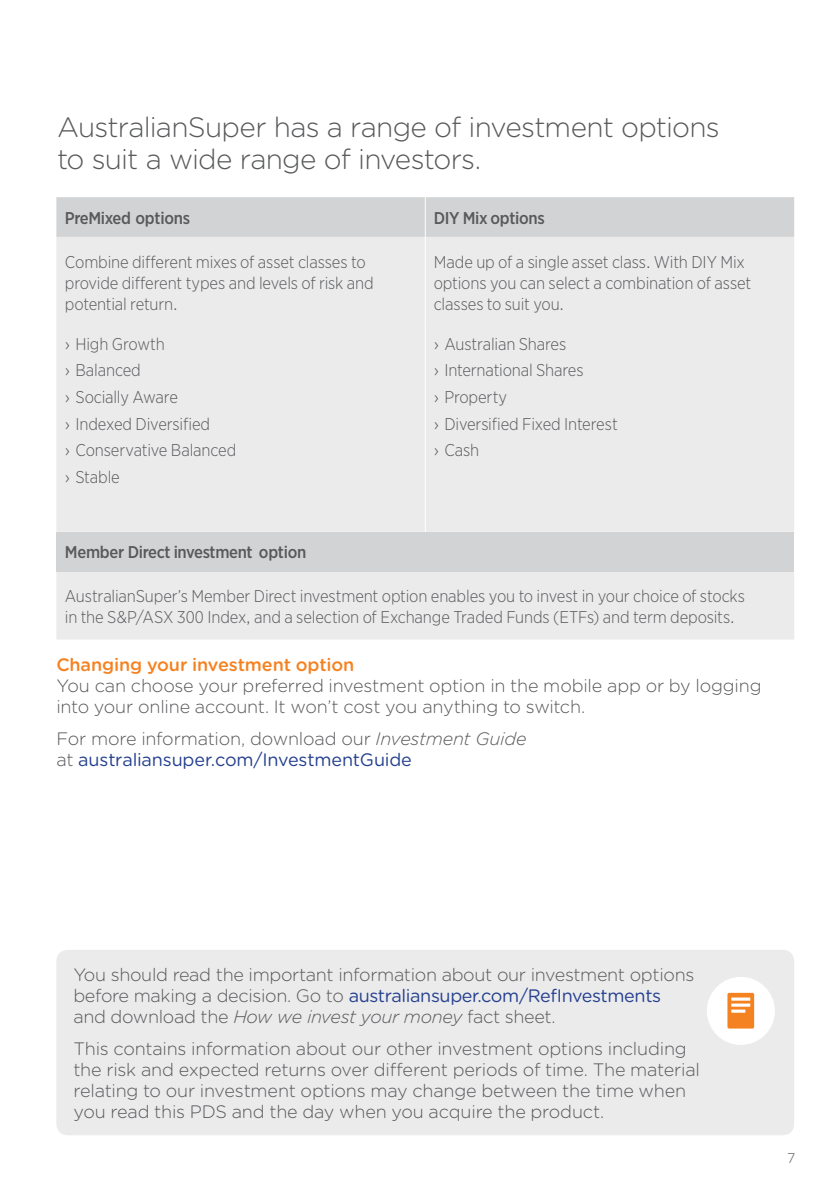
<style>
.page{position:relative;width:840px;height:1191px;background:#fff}
.page>*{position:absolute;margin:0;border:0;box-sizing:border-box;transform-origin:0 0}
.t1{font:300 28px/32px "Gotham Rounded";letter-spacing:-.03em;color:#58595b}
.t2{font:300 18px/21px "Gotham Rounded";letter-spacing:-.015em;color:#58595b}
.t3{font:18px/21px "Gotham Rounded";letter-spacing:-.01em;color:#25408f}
.t4{font:500 18px "Gotham Rounded";letter-spacing:-.005em;color:#f58220}
.t5{font:300 17px/26.6px "Gotham Narrow";letter-spacing:-.01em;color:#58595b}
.t6{font:500 17px "Gotham Narrow";letter-spacing:-.02em;color:#58595b}
.t7{font:300 14px "Gotham Rounded";color:#58595b}
.s1{font-family:"Gotham Rounded"}
.s2{font-weight:300;color:#58595b}
.s3{font-weight:300;font-style:italic;color:#58595b}
.s4{font-weight:400;color:#25408f}
.s5{font-style:italic}
</style>
<div class="page">
<div style="left:56px;top:197px;width:737px;height:40px;background:#d1d3d4"></div>
<div style="left:56px;top:237px;width:737px;height:402px;background:#ebebec"></div>
<div style="left:56px;top:532px;width:737px;height:39px;background:#d1d3d4"></div>
<hr style="left:424px;top:197px;width:1px;height:40px;background:#fff">
<hr style="left:424px;top:237px;width:1px;height:91px;background:#fff">
<hr style="left:424px;top:328px;width:1px;height:204px;background:#fff">
<div style="left:56px;top:949px;width:737px;height:186px;background:#ebebec;border-radius:11px"></div>
<div style="left:706px;top:977px;width:68px;height:68px;background:#fff;border-radius:50%"></div>
<div style="left:727px;top:992px;width:26px;height:36px;background:#f58220;border-radius:2px"></div>
<hr style="left:730px;top:997px;width:19px;height:3px;background:#fff">
<hr style="left:730px;top:1003px;width:19px;height:3px;background:#fff">
<hr style="left:730px;top:1009px;width:15px;height:3px;background:#fff">
<h1 class="t1" style="left:57px;top:110px;width:663px">AustralianSuper has a range of investment options to suit a wide range of investors.</h1>
<p class="t6" style="left:65px;top:207px;width:127px">PreMixed options</p>
<p class="t6" style="left:433px;top:207px;width:113px">DIY Mix options</p>
<p class="t5" style="left:65px;top:251px;width:310px;line-height:21px">Combine different mixes of asset classes to provide different types and levels of risk and potential return.</p>
<p class="t5" style="left:433px;top:251px;width:319px;line-height:21px">Made up of a single asset class. With DIY Mix options you can select a combination of asset classes to suit you.</p>
<p class="t5" style="left:65px;top:330px;width:173px"><span class="s1">›</span> High Growth<br><span class="s1">›</span> Balanced<br><span class="s1">›</span> Socially Aware<br><span class="s1">›</span> Indexed Diversified<br><span class="s1">›</span> Conservative Balanced <span class="s1">›</span> Stable</p>
<p class="t5" style="left:433px;top:330px;width:185px"><span class="s1">›</span> Australian Shares<br><span class="s1">›</span> International Shares<br><span class="s1">›</span> Property<br><span class="s1">›</span> Diversified Fixed Interest <span class="s1">›</span> Cash</p>
<p class="t6" style="left:65px;top:542px;width:243px">Member Direct investment option</p>
<p class="t5" style="left:65px;top:585px;width:681px;line-height:21px">AustralianSuper’s Member Direct investment option enables you to invest in your choice of stocks in the S&amp;P/ASX 300 Index, and a selection of Exchange Traded Funds (ETFs) and term deposits.</p>
<p class="t4" style="left:56px;top:651px;width:299px">Changing your investment option</p>
<p class="t2" style="left:56px;top:674px;width:706px">You can choose your preferred investment option in the mobile app or by logging into your online account. It won’t cost you anything to switch.</p>
<p class="t3" style="left:56px;top:727px;width:471px"><span class="s2">For more information, download our</span> <span class="s3">Investment Guide </span><span class="s2">at</span> australiansuper.com/InvestmentGuide</p>
<p class="t2" style="left:73px;top:963px;width:622px">You should read the important information about our investment options before making a decision. Go to <span class="s4">australiansuper.com/RefInvestments </span>and download the <span class="s5">How we invest your money</span> fact sheet.</p>
<p class="t2" style="left:73px;top:1037px;width:627px">This contains information about our other investment options including the risk and expected returns over different periods of time. The material relating to our investment options may change between the time when you read this PDS and the day when you acquire the product.</p>
<p class="t7" style="left:786px;top:1148px;width:10px">7</p>
</div>
